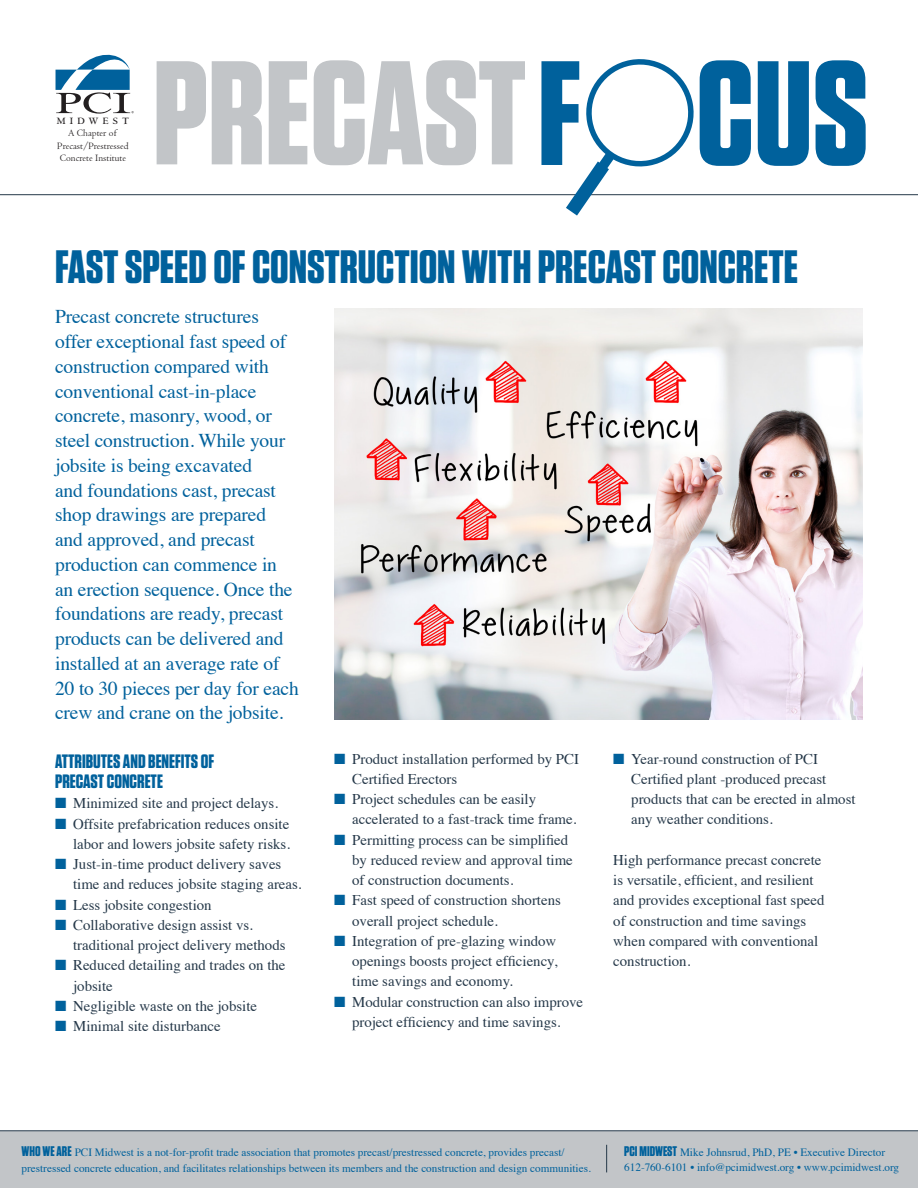
<style>
.page{position:relative;width:918px;height:1188px;background:#fff}
.page>*{position:absolute;margin:0;border:0;box-sizing:border-box;transform-origin:0 0}
.t1{font:700 147.3px "Tungsten";letter-spacing:-.005em;color:#c2c5c8}
.t2{font:700 46.8px "Tungsten";color:#00619c}
.t3{font:19.5px/24.8px "Times";letter-spacing:-.01em;color:#00619c}
.t4{font:700 19.35px "Tungsten";color:#00619c}
.t5{font:14.85px/20.2px "Times";color:#253849}
.t6{font:11.25px/15.9px "Times";color:#00619c}
.t7{font:10.05px/12.1px "Centaur";color:#231f20;text-align:center}
.s1{font-weight:700}
.s2{color:#00619c}
.s3{font-family:"Tungsten";font-weight:700;font-size:13.95px}
</style>
<div class="page">
<div style="left:0;top:1131px;width:918px;height:57px;background:#c2c5c8"></div>
<svg style="left:56px;top:54px;width:78px;height:60px"></svg>
<hr style="left:0;top:194px;width:918px;height:1px;background:#253849">
<hr style="left:0;top:1130px;width:918px;height:1px;background:#253849">
<svg style="left:758px;top:61px;width:51px;height:105px"></svg>
<svg style="left:816px;top:60px;width:50px;height:106px"></svg>
<svg style="left:541px;top:59px;width:210px;height:157px"></svg>
<svg style="left:606px;top:1145px;width:1px;height:27px"></svg>
<img style="left:334px;top:309px;width:528px;height:411px">
<p class="t7" style="left:57px;top:115px;width:74px"><span class="s1">MIDWEST<br></span>A Chapter of<br>Precast/Prestressed<br>Concrete Institute</p>
<p class="t1" style="left:153px;top:34px;width:375px">PRECAST</p>
<p class="t2" style="left:55px;top:242px;width:745px">FAST SPEED OF CONSTRUCTION WITH PRECAST CONCRETE</p>
<p class="t3" style="left:55px;top:303px;width:245px">Precast concrete structures offer exceptional fast speed of construction compared with conventional cast-in-place concrete, masonry, wood, or steel construction. While your jobsite is being excavated<br>and foundations cast, precast shop drawings are prepared and approved, and precast production can commence in an erection sequence. Once the foundations are ready, precast products can be delivered and installed at an average rate of<br>20 to 30 pieces per day for each crew and crane on the jobsite.</p>
<p class="t4" style="left:55px;top:751px;width:160px">ATTRIBUTES AND BENEFITS OF</p>
<p class="t4" style="left:55px;top:771px;width:109px">PRECAST CONCRETE</p>
<p class="t5" style="left:55px;top:792px;width:224px"><span class="s2">■</span> Minimized site and project delays.</p>
<p class="t5" style="left:55px;top:812px;width:236px;text-align:right"><span class="s2">■</span> Offsite prefabrication reduces onsite labor and lowers jobsite safety risks.</p>
<p class="t5" style="left:73px;top:853px;width:230px;text-indent:-18px"><span class="s2">■</span> Just-in-time product delivery saves time and reduces jobsite staging areas.</p>
<p class="t5" style="left:55px;top:893px;width:158px"><span class="s2">■</span> Less jobsite congestion</p>
<p class="t5" style="left:73px;top:913px;width:214px;text-indent:-18px"><span class="s2">■</span> Collaborative design assist vs. traditional project delivery methods</p>
<p class="t5" style="left:73px;top:954px;width:214px;text-indent:-18px"><span class="s2">■</span> Reduced detailing and trades on the jobsite</p>
<p class="t5" style="left:55px;top:994px;width:203px"><span class="s2">■</span> Negligible waste on the jobsite</p>
<p class="t5" style="left:55px;top:1015px;width:167px"><span class="s2">■</span> Minimal site disturbance</p>
<p class="t5" style="left:352px;top:747px;width:228px;text-indent:-18px"><span class="s2">■</span> Product installation performed by PCI<br>Certified Erectors</p>
<p class="t5" style="left:352px;top:788px;width:226px;text-indent:-18px"><span class="s2">■</span> Project schedules can be easily accelerated to a fast-track time frame.</p>
<p class="t5" style="left:352px;top:828px;width:222px;text-indent:-18px"><span class="s2">■</span> Permitting process can be simplified by reduced review and approval time of construction documents.</p>
<p class="t5" style="left:352px;top:889px;width:210px;text-indent:-18px"><span class="s2">■</span> Fast speed of construction shortens overall project schedule.</p>
<p class="t5" style="left:352px;top:930px;width:207px;text-align:justify;text-indent:-18px"><span class="s2">■</span> Integration of pre-glazing window openings boosts project efficiency, time savings and economy.</p>
<p class="t5" style="left:334px;top:990px;width:250px;text-align:center"><span class="s2">■</span> Modular construction can also improve project efficiency and time savings.</p>
<p class="t5" style="left:631px;top:747px;width:226px;text-indent:-18px"><span class="s2">■</span> Year-round construction of PCI<br>Certified plant -produced precast products that can be erected in almost any weather conditions.</p>
<p class="t5" style="left:613px;top:849px;width:213px">High performance precast concrete is versatile, efficient, and resilient and provides exceptional fast speed of construction and time savings when compared with conventional construction.</p>
<p class="t6" style="left:22px;top:1143px;width:571px"><span class="s3">WHO WE ARE</span> PCI Midwest is a not-for-profit trade association that promotes precast/prestressed concrete, provides precast/ prestressed concrete education, and facilitates relationships between its members and the construction and design communities.</p>
<p class="t6" style="left:624px;top:1144px;width:276px;line-height:14.9px"><span class="s3">PCI MIDWEST</span> Mike Johnsrud, PhD, PE • Executive Director<br>612-760-6101 • info@pcimidwest.org • www.pcimidwest.org</p>
</div>
